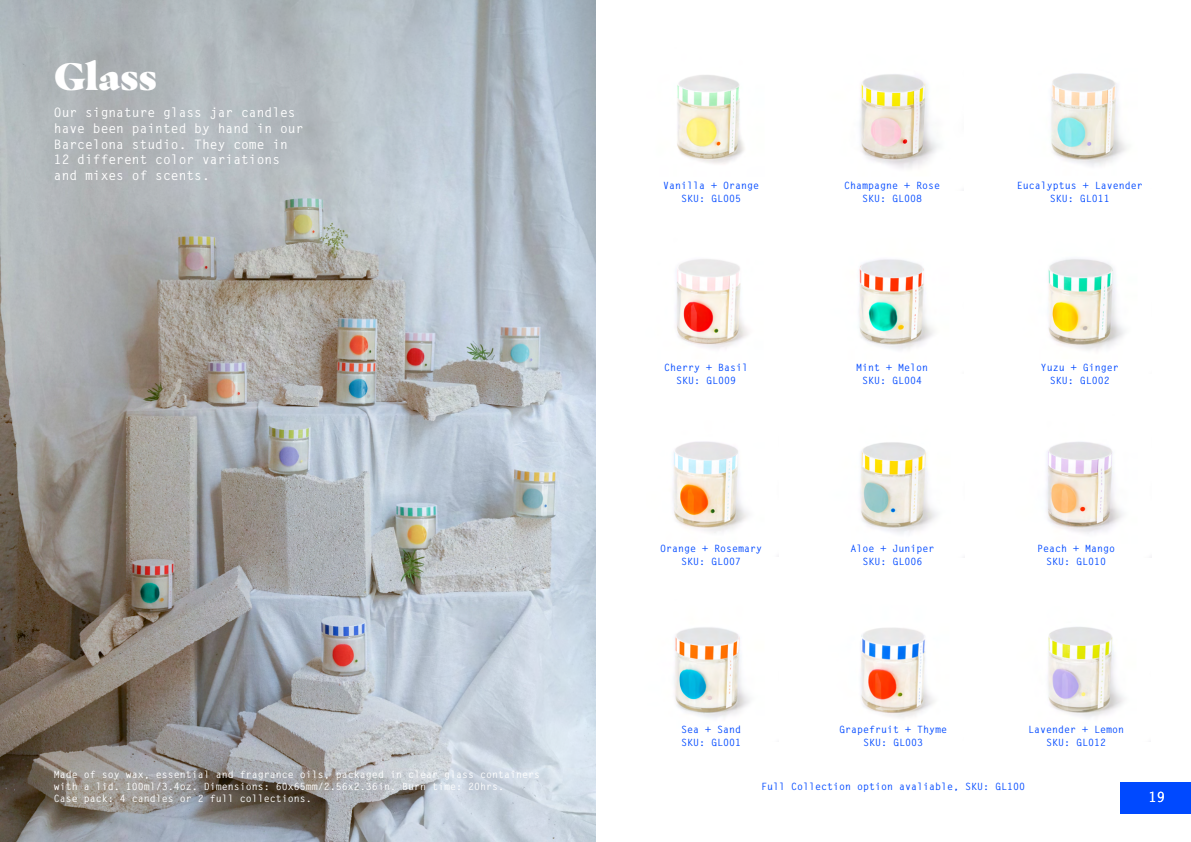
<style>
.page{position:relative;width:1191px;height:842px;background:#fff}
.page>*{position:absolute;margin:0;border:0;box-sizing:border-box;transform-origin:0 0}
.t1{font:900 38px "Masqualero";color:#fff}
.t2{font:700 14px "Letter Gothic Std";color:#fff}
.t3{font:700 13px/15.6px "Letter Gothic Std";color:#fff}
.t4{font:700 10px/13px "Letter Gothic Std";color:#0049ff;text-align:center}
.t5{font:700 10px/12px "Letter Gothic Std";color:#fff}
</style>
<div class="page">
<div style="left:1120px;top:782px;width:71px;height:32px;background:#0049ff"></div>
<img style="left:677px;top:75px;width:68px;height:89px">
<img style="left:859px;top:74px;width:80px;height:94px">
<img style="left:1051px;top:73px;width:76px;height:93px">
<img style="left:676px;top:259px;width:72px;height:90px">
<img style="left:859px;top:259px;width:75px;height:91px">
<img style="left:1048px;top:258px;width:77px;height:92px">
<img style="left:1048px;top:627px;width:76px;height:91px">
<img style="left:674px;top:627px;width:76px;height:91px">
<img style="left:860px;top:442px;width:77px;height:92px">
<img style="left:860px;top:628px;width:74px;height:90px">
<img style="left:1046px;top:442px;width:77px;height:92px">
<img style="left:673px;top:441px;width:75px;height:92px">
<img style="left:0;top:0;width:595px;height:842px">
<h1 class="t1" style="left:54px;top:52px;width:105px">Glass</h1>
<h3 class="t3" style="left:54px;top:105px;width:251px">Our signature glass jar candles have been painted by hand in our<br>Barcelona studio. They come in<br>12 different color variations and mixes of scents.</h3>
<p class="t4" style="left:663px;top:179px;width:97px">Vanilla + Orange<br>SKU: GL005</p>
<p class="t4" style="left:844px;top:179px;width:97px">Champagne + Rose<br>SKU: GL008</p>
<p class="t4" style="left:1017px;top:179px;width:127px">Eucalyptus + Lavender<br>SKU: GL011</p>
<p class="t4" style="left:664px;top:361px;width:85px">Cherry + Basil<br>SKU: GL009</p>
<p class="t4" style="left:660px;top:542px;width:103px">Orange + Rosemary<br>SKU: GL007</p>
<p class="t4" style="left:856px;top:361px;width:73px">Mint + Melon<br>SKU: GL004</p>
<p class="t4" style="left:1041px;top:361px;width:79px">Yuzu + Ginger<br>SKU: GL002</p>
<p class="t4" style="left:850px;top:542px;width:85px">Aloe + Juniper<br>SKU: GL006</p>
<p class="t4" style="left:1037px;top:542px;width:79px">Peach + Mango<br>SKU: GL010</p>
<p class="t4" style="left:681px;top:723px;width:61px;text-align:left">Sea + Sand<br>SKU: GL001</p>
<p class="t4" style="left:839px;top:723px;width:109px">Grapefruit + Thyme<br>SKU: GL003</p>
<p class="t4" style="left:1028px;top:723px;width:97px">Lavender + Lemon<br>SKU: GL012</p>
<p class="t5" style="left:54px;top:769px;width:487px">Made of soy wax, essential and fragrance oils, packaged in clear glass containers with a lid. 100ml/3.4oz. Dimensions: 60x65mm/2.56x2.36in. Burn time: 20hrs.<br>Case pack: 4 candles or 2 full collections.</p>
<p class="t4" style="left:761px;top:780px;width:266px">Full Collection option avaliable, SKU: GL100</p>
<h2 class="t2" style="left:1148px;top:788px;width:18px">19</h2>
</div>
